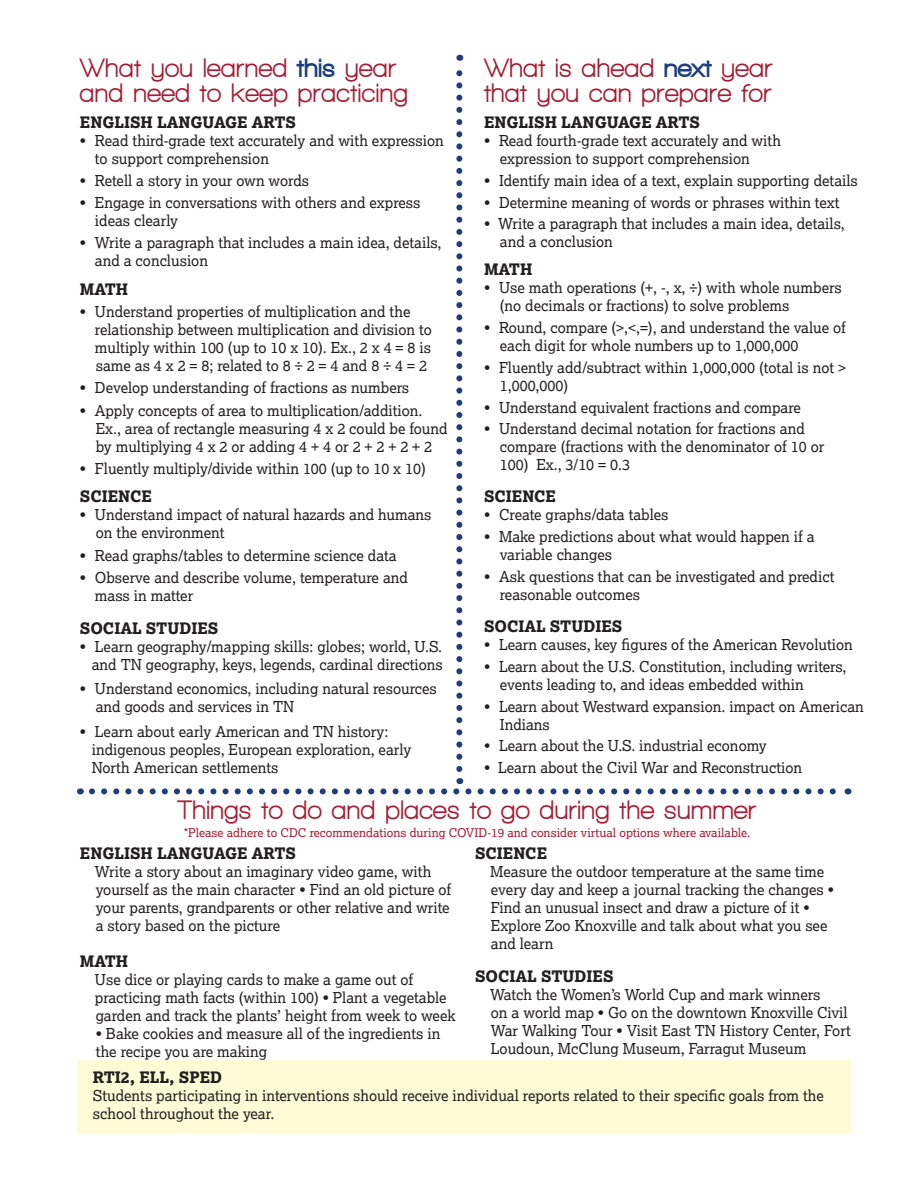
<style>
.page{position:relative;width:918px;height:1188px;background:#fff}
.page>*{position:absolute;margin:0;border:0;box-sizing:border-box;transform-origin:0 0}
.t1{font:800 27px/25.5px "Walkway";letter-spacing:.02em;color:#a41d35;scale:.95 1}
.t2{font:800 27px "Walkway";letter-spacing:.02em;color:#a51d36;scale:.95 1}
.t3{font:800 15.75px "Lexia";color:#231f20}
.t4{font:15px/18px "Lexia";color:#231f20}
.t5{font:12px "Lexia";color:#a51d36}
.s1{font-weight:900;color:#1e3d7b}
</style>
<div class="page">
<div style="left:77px;top:1061px;width:774px;height:73px;background:#fffbd6"></div>
<svg style="left:92px;top:778px;width:744px;height:16px"></svg>
<svg style="left:456px;top:55px;width:6px;height:714px"></svg>
<p class="t1" style="left:80px;top:55px;width:347px">What you learned <span class="s1">this</span> year and need to keep practicing</p>
<p class="t3" style="left:80px;top:112px;width:218px">ENGLISH LANGUAGE ARTS</p>
<p class="t4" style="left:95px;top:131px;width:350px;text-indent:-15px">• Read third-grade text accurately and with expression to support comprehension</p>
<p class="t4" style="left:80px;top:171px;width:231px">• Retell a story in your own words</p>
<p class="t4" style="left:95px;top:193px;width:327px;text-indent:-15px">• Engage in conversations with others and express ideas clearly</p>
<p class="t4" style="left:95px;top:234px;width:348px;text-indent:-15px">• Write a paragraph that includes a main idea, details, and a conclusion</p>
<p class="t3" style="left:80px;top:279px;width:50px">MATH</p>
<p class="t4" style="left:95px;top:302px;width:339px;text-indent:-15px">• Understand properties of multiplication and the relationship between multiplication and division to multiply within 100 (up to 10 x 10). Ex., 2 x 4 = 8 is same as 4 x 2 = 8; related to 8 ÷ 2 = 4 and 8 ÷ 4 = 2</p>
<p class="t4" style="left:80px;top:379px;width:331px">• Develop understanding of fractions as numbers</p>
<p class="t4" style="left:96px;top:401px;width:353px;text-indent:-16px">• Apply concepts of area to multiplication/addition.<br>Ex., area of rectangle measuring 4 x 2 could be found by multiplying 4 x 2 or adding 4 + 4 or 2 + 2 + 2 + 2</p>
<p class="t4" style="left:80px;top:459px;width:347px">• Fluently multiply/divide within 100 (up to 10 x 10)</p>
<p class="t3" style="left:80px;top:486px;width:74px">SCIENCE</p>
<p class="t4" style="left:96px;top:506px;width:337px;text-indent:-16px">• Understand impact of natural hazards and humans on the environment</p>
<p class="t4" style="left:80px;top:546px;width:318px">• Read graphs/tables to determine science data</p>
<p class="t4" style="left:95px;top:568px;width:315px;text-indent:-15px">• Observe and describe volume, temperature and mass in matter</p>
<p class="t3" style="left:80px;top:618px;width:140px">SOCIAL STUDIES</p>
<p class="t4" style="left:80px;top:637px;width:364px;text-align:right">• Learn geography/mapping skills: globes; world, U.S. and TN geography, keys, legends, cardinal directions</p>
<p class="t4" style="left:96px;top:680px;width:343px;text-indent:-16px">• Understand economics, including natural resources and goods and services in TN</p>
<p class="t4" style="left:92px;top:722px;width:321px;text-indent:-12px">• Learn about early American and TN history: indigenous peoples, European exploration, early<br>North American settlements</p>
<p class="t2" style="left:178px;top:795px;width:610px">Things to do and places to go during the summer</p>
<p class="t5" style="left:184px;top:825px;width:568px">*Please adhere to CDC recommendations during COVID-19 and consider virtual options where available.</p>
<p class="t1" style="left:484px;top:55px;width:305px">What is ahead <span class="s1">next</span> year</p>
<p class="t1" style="left:484px;top:80px;width:304px">that you can prepare for</p>
<p class="t3" style="left:484px;top:112px;width:218px">ENGLISH LANGUAGE ARTS</p>
<p class="t4" style="left:500px;top:131px;width:283px;text-indent:-16px">• Read fourth-grade text accurately and with expression to support comprehension</p>
<p class="t4" style="left:484px;top:171px;width:375px">• Identify main idea of a text, explain supporting details</p>
<p class="t4" style="left:484px;top:193px;width:357px">• Determine meaning of words or phrases within text</p>
<p class="t4" style="left:500px;top:215px;width:346px;text-indent:-16px">• Write a paragraph that includes a main idea, details, and a conclusion</p>
<p class="t3" style="left:484px;top:259px;width:50px">MATH</p>
<p class="t4" style="left:500px;top:278px;width:343px;text-indent:-16px">• Use math operations (+, -, x, ÷) with whole numbers (no decimals or fractions) to solve problems</p>
<p class="t4" style="left:500px;top:318px;width:348px;text-indent:-16px">• Round, compare (&gt;,&lt;,=), and understand the value of each digit for whole numbers up to 1,000,000</p>
<p class="t4" style="left:500px;top:358px;width:348px;text-indent:-16px">• Fluently add/subtract within 1,000,000 (total is not &gt;<br>1,000,000)</p>
<p class="t4" style="left:484px;top:398px;width:319px">• Understand equivalent fractions and compare</p>
<p class="t4" style="left:500px;top:420px;width:326px;text-indent:-16px">• Understand decimal notation for fractions and compare (fractions with the denominator of 10 or<br>100) Ex., 3/10 = 0.3</p>
<p class="t3" style="left:484px;top:487px;width:74px">SCIENCE</p>
<p class="t4" style="left:484px;top:506px;width:186px">• Create graphs/data tables</p>
<p class="t4" style="left:500px;top:527px;width:316px;text-indent:-16px">• Make predictions about what would happen if a variable changes</p>
<p class="t4" style="left:500px;top:567px;width:336px;text-indent:-16px">• Ask questions that can be investigated and predict reasonable outcomes</p>
<p class="t3" style="left:484px;top:616px;width:140px">SOCIAL STUDIES</p>
<p class="t4" style="left:484px;top:635px;width:370px">• Learn causes, key figures of the American Revolution</p>
<p class="t4" style="left:500px;top:657px;width:348px;text-indent:-16px">• Learn about the U.S. Constitution, including writers, events leading to, and ideas embedded within</p>
<p class="t4" style="left:500px;top:697px;width:366px;text-indent:-16px">• Learn about Westward expansion. impact on American<br>Indians</p>
<p class="t4" style="left:484px;top:737px;width:284px">• Learn about the U.S. industrial economy</p>
<p class="t4" style="left:484px;top:758px;width:320px">• Learn about the Civil War and Reconstruction</p>
<p class="t3" style="left:80px;top:844px;width:218px">ENGLISH LANGUAGE ARTS</p>
<p class="t4" style="left:95px;top:863px;width:358px">Write a story about an imaginary video game, with yourself as the main character • Find an old picture of your parents, grandparents or other relative and write a story based on the picture</p>
<p class="t3" style="left:80px;top:952px;width:50px">MATH</p>
<p class="t4" style="left:95px;top:971px;width:362px">Use dice or playing cards to make a game out of practicing math facts (within 100) • Plant a vegetable garden and track the plants’ height from week to week</p>
<p class="t4" style="left:96px;top:1025px;width:346px">• Bake cookies and measure all of the ingredients in the recipe you are making</p>
<p class="t3" style="left:475px;top:844px;width:74px">SCIENCE</p>
<p class="t4" style="left:490px;top:863px;width:345px">Measure the outdoor temperature at the same time every day and keep a journal tracking the changes • Find an unusual insect and draw a picture of it • Explore Zoo Knoxville and talk about what you see and learn</p>
<p class="t3" style="left:475px;top:966px;width:140px">SOCIAL STUDIES</p>
<p class="t4" style="left:490px;top:985px;width:362px">Watch the Women’s World Cup and mark winners<br>on a world map • Go on the downtown Knoxville Civil War Walking Tour • Visit East TN History Center, Fort Loudoun, McClung Museum, Farragut Museum</p>
<p class="t3" style="left:93px;top:1068px;width:131px">RTI2, ELL, SPED</p>
<p class="t4" style="left:93px;top:1087px;width:733px">Students participating in interventions should receive individual reports related to their specific goals from the school throughout the year.</p>
</div>
